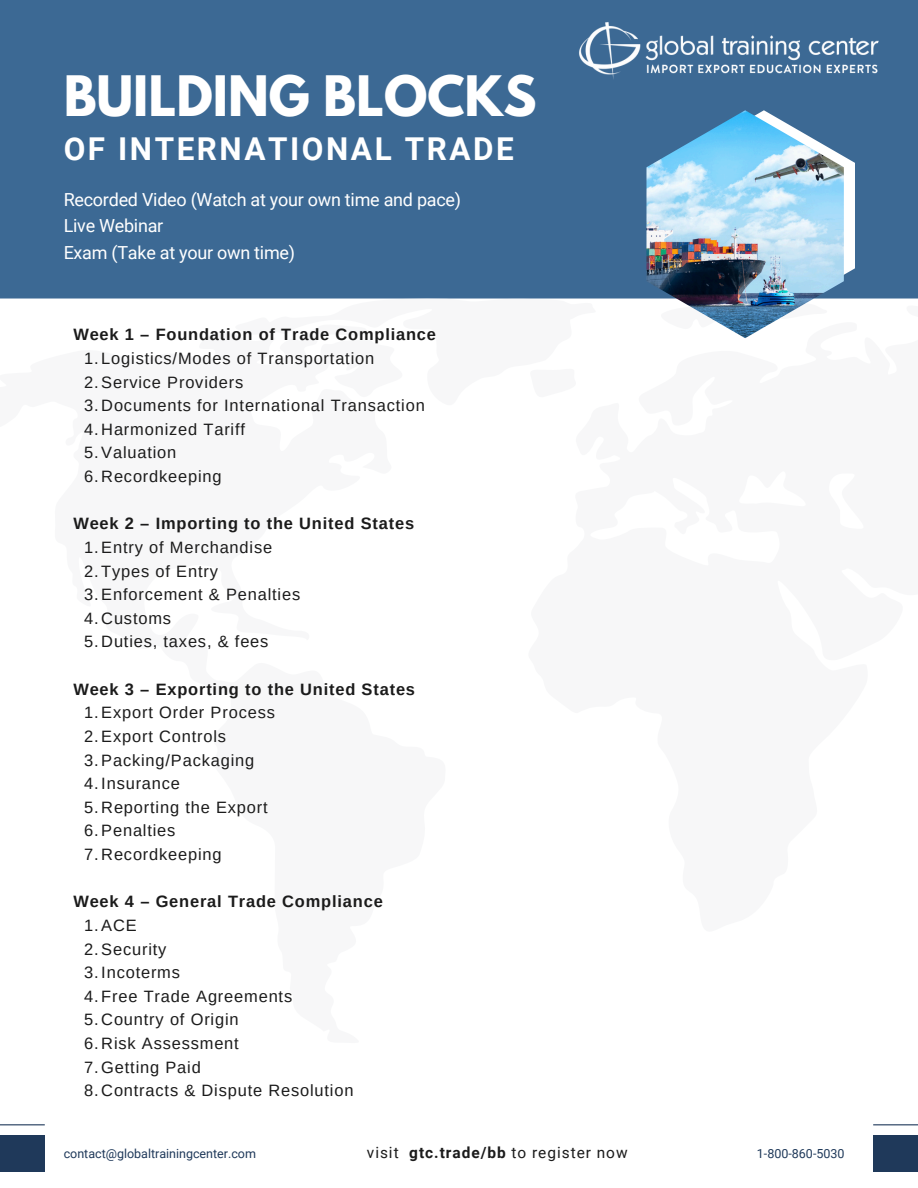
<style>
.page{position:relative;width:918px;height:1188px;background:#fff}
.page>*{position:absolute;margin:0;border:0;box-sizing:border-box;transform-origin:0 0}
.t1{font:700 49.35px "League Spartan";color:#fff}
.t2{font:700 31.5px "Roboto";letter-spacing:.08em;color:#fff}
.t3{font:18px/26.2px "Roboto";letter-spacing:-.015em;color:#fff}
.t4{font:16.5px "Arimo";letter-spacing:.05em;color:#1b1b1b}
.t5{font:700 16.5px "Arimo";letter-spacing:.05em;color:#1b1b1b}
.t6{font:15.45px "Roboto";letter-spacing:.065em;color:#1b1b1b}
.t7{font:12.45px "Roboto";color:#1f395a}
.s1{font-weight:700}
</style>
<div class="page">
<div style="left:0;top:0;width:918px;height:299px;background:#3c6994"></div>
<svg style="left:844px;top:156px;width:11px;height:143px"></svg>
<img style="left:646px;top:110px;width:198px;height:228px">
<hr style="left:0;top:1124px;width:45px;height:1px;background:#1f395a">
<img style="left:579px;top:22px;width:300px;height:57px">
<div style="left:0;top:1135px;width:45px;height:37px;background:#1f395a"></div>
<hr style="left:873px;top:1124px;width:45px;height:1px;background:#1f395a">
<div style="left:873px;top:1135px;width:45px;height:37px;background:#1f395a"></div>
<p class="t1" style="left:64px;top:72px;width:474px">BUILDING BLOCKS</p>
<h2 class="t2" style="left:64px;top:131px;width:452px">OF INTERNATIONAL TRADE</h2>
<p class="t3" style="left:64px;top:187px;width:399px">Recorded Video (Watch at your own time and pace)<br>Live Webinar<br>Exam (Take at your own time)</p>
<p class="t5" style="left:73px;top:325px;width:364px">Week 1 – Foundation of Trade Compliance</p>
<p class="t4" style="left:84px;top:349px;width:291px">1.Logistics/Modes of Transportation</p>
<h3 class="t4" style="left:84px;top:373px;width:160px">2.Service Providers</h3>
<p class="t4" style="left:84px;top:396px;width:342px">3.Documents for International Transaction</p>
<p class="t4" style="left:84px;top:420px;width:162px">4.Harmonized Tariff</p>
<p class="t4" style="left:84px;top:444px;width:94px">5.Valuation</p>
<p class="t4" style="left:84px;top:467px;width:139px">6.Recordkeeping</p>
<p class="t5" style="left:73px;top:514px;width:342px">Week 2 – Importing to the United States</p>
<p class="t4" style="left:84px;top:538px;width:189px">1.Entry of Merchandise</p>
<h3 class="t4" style="left:84px;top:562px;width:135px">2.Types of Entry</h3>
<p class="t4" style="left:84px;top:585px;width:217px">3.Enforcement &amp; Penalties</p>
<p class="t4" style="left:84px;top:609px;width:88px">4.Customs</p>
<p class="t4" style="left:84px;top:633px;width:186px">5.Duties, taxes, &amp; fees</p>
<p class="t5" style="left:73px;top:680px;width:343px">Week 3 – Exporting to the United States</p>
<p class="t4" style="left:84px;top:703px;width:192px">1.Export Order Process</p>
<h3 class="t4" style="left:84px;top:727px;width:143px">2.Export Controls</h3>
<p class="t4" style="left:84px;top:751px;width:171px">3.Packing/Packaging</p>
<p class="t4" style="left:84px;top:774px;width:97px">4.Insurance</p>
<p class="t4" style="left:84px;top:798px;width:185px">5.Reporting the Export</p>
<p class="t4" style="left:84px;top:822px;width:93px">6.Penalties</p>
<p class="t4" style="left:84px;top:845px;width:139px">7.Recordkeeping</p>
<p class="t5" style="left:73px;top:892px;width:311px">Week 4 – General Trade Compliance</p>
<p class="t4" style="left:84px;top:916px;width:54px">1.ACE</p>
<h3 class="t4" style="left:84px;top:940px;width:84px">2.Security</h3>
<p class="t4" style="left:84px;top:963px;width:97px">3.Incoterms</p>
<p class="t4" style="left:84px;top:987px;width:209px">4.Free Trade Agreements</p>
<p class="t4" style="left:84px;top:1011px;width:156px">5.Country of Origin</p>
<p class="t4" style="left:84px;top:1034px;width:156px">6.Risk Assessment</p>
<p class="t4" style="left:84px;top:1058px;width:118px">7.Getting Paid</p>
<p class="t4" style="left:84px;top:1081px;width:271px">8.Contracts &amp; Dispute Resolution</p>
<h5 class="t6" style="left:367px;top:1144px;width:262px">visit <span class="s1">gtc.trade/bb</span> to register now</h5>
<p class="t7" style="left:64px;top:1146px;width:194px">contact@globaltrainingcenter.com</p>
<p class="t7" style="left:757px;top:1146px;width:89px">1-800-860-5030</p>
</div>
